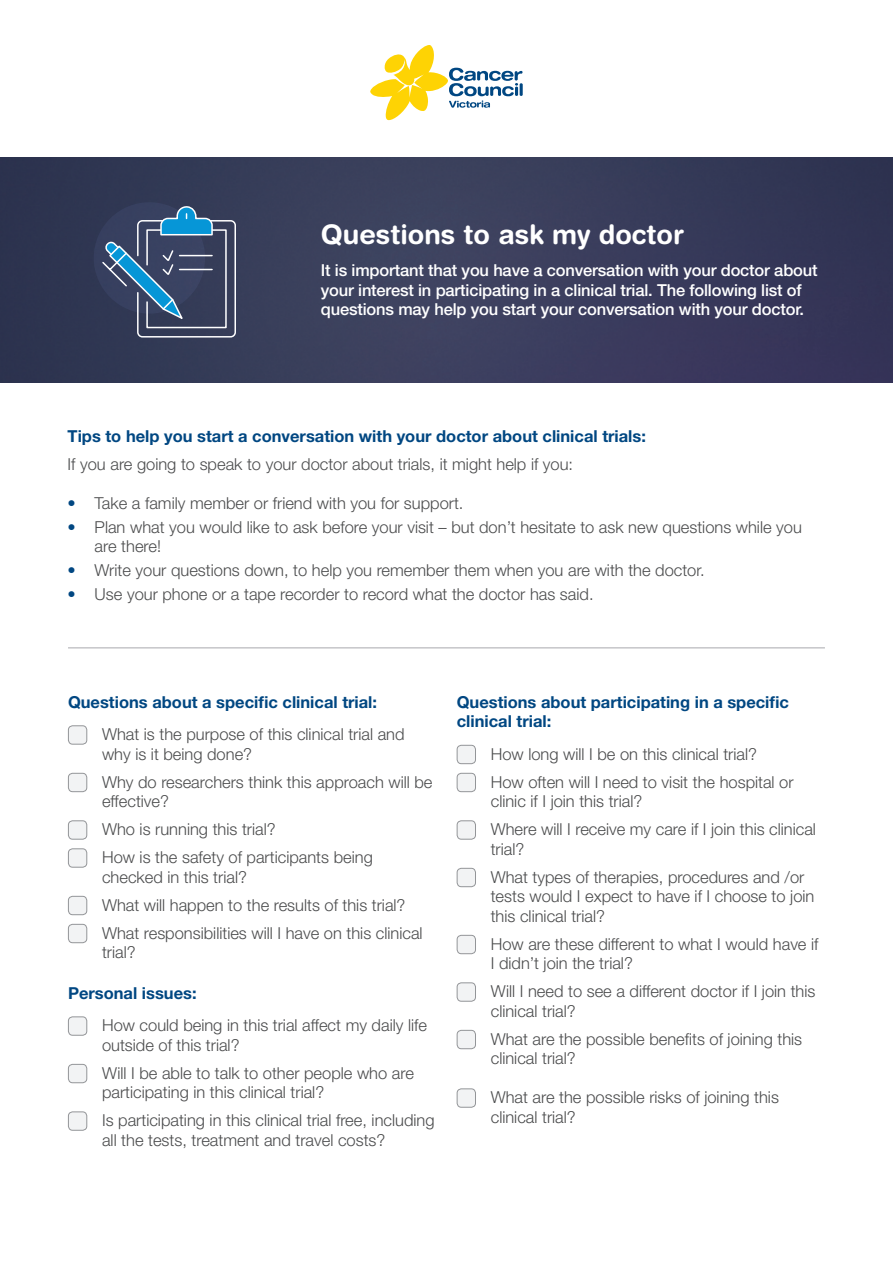
<style>
.page{position:relative;width:893px;height:1263px;background:#fff}
.page>*{position:absolute;margin:0;border:0;box-sizing:border-box;transform-origin:0 0}
.t1{font:700 27px "Helvetica Rounded LT Std";color:#fff}
.t2{font:300 16.5px/19.5px "Helvetica Neue LT Std";color:#4b4c4d}
.t3{font:500 16.5px/19.5px "Helvetica Neue LT Std";letter-spacing:-.01em;color:#fff}
.t4{font:700 16.5px/19.5px "Helvetica Neue LT Std";color:#014782}
.s1{color:#014782}
</style>
<div class="page">
<img style="left:0;top:157px;width:893px;height:225px">
<svg style="left:370px;top:45px;width:153px;height:75px"></svg>
<div style="left:68px;top:726px;width:19px;height:18px;background:#f2f3f4;border-radius:4px"></div>
<div style="left:68px;top:725px;width:19px;height:19px;border:1px solid #939598;border-radius:4px"></div>
<div style="left:68px;top:773px;width:19px;height:19px;background:#f2f3f4;border-radius:4px"></div>
<div style="left:68px;top:773px;width:19px;height:19px;border:1px solid #939598;border-radius:4px"></div>
<div style="left:68px;top:821px;width:19px;height:18px;background:#f2f3f4;border-radius:4px"></div>
<div style="left:68px;top:820px;width:19px;height:19px;border:1px solid #939598;border-radius:4px"></div>
<div style="left:68px;top:849px;width:19px;height:18px;background:#f2f3f4;border-radius:4px"></div>
<div style="left:68px;top:848px;width:19px;height:19px;border:1px solid #939598;border-radius:4px"></div>
<div style="left:68px;top:896px;width:19px;height:19px;background:#f2f3f4;border-radius:4px"></div>
<div style="left:68px;top:896px;width:19px;height:19px;border:1px solid #939598;border-radius:4px"></div>
<div style="left:68px;top:924px;width:19px;height:19px;background:#f2f3f4;border-radius:4px"></div>
<div style="left:68px;top:924px;width:19px;height:19px;border:1px solid #939598;border-radius:4px"></div>
<div style="left:68px;top:1017px;width:19px;height:18px;background:#f2f3f4;border-radius:4px"></div>
<div style="left:68px;top:1016px;width:19px;height:19px;border:1px solid #939598;border-radius:4px"></div>
<div style="left:68px;top:1064px;width:19px;height:19px;background:#f2f3f4;border-radius:4px"></div>
<div style="left:68px;top:1064px;width:19px;height:19px;border:1px solid #939598;border-radius:4px"></div>
<div style="left:68px;top:1112px;width:19px;height:18px;background:#f2f3f4;border-radius:4px"></div>
<div style="left:68px;top:1111px;width:19px;height:19px;border:1px solid #939598;border-radius:4px"></div>
<div style="left:457px;top:745px;width:18px;height:19px;background:#f2f3f4;border-radius:4px"></div>
<div style="left:457px;top:745px;width:19px;height:19px;border:1px solid #939598;border-radius:4px"></div>
<div style="left:457px;top:773px;width:18px;height:19px;background:#f2f3f4;border-radius:4px"></div>
<div style="left:457px;top:773px;width:19px;height:19px;border:1px solid #939598;border-radius:4px"></div>
<div style="left:457px;top:821px;width:18px;height:18px;background:#f2f3f4;border-radius:4px"></div>
<div style="left:457px;top:820px;width:19px;height:19px;border:1px solid #939598;border-radius:4px"></div>
<div style="left:457px;top:868px;width:18px;height:19px;background:#f2f3f4;border-radius:4px"></div>
<div style="left:457px;top:868px;width:19px;height:19px;border:1px solid #939598;border-radius:4px"></div>
<div style="left:457px;top:935px;width:18px;height:19px;background:#f2f3f4;border-radius:4px"></div>
<div style="left:457px;top:935px;width:19px;height:19px;border:1px solid #939598;border-radius:4px"></div>
<div style="left:457px;top:983px;width:18px;height:18px;background:#f2f3f4;border-radius:4px"></div>
<div style="left:457px;top:982px;width:19px;height:19px;border:1px solid #939598;border-radius:4px"></div>
<div style="left:457px;top:1030px;width:18px;height:19px;background:#f2f3f4;border-radius:4px"></div>
<div style="left:457px;top:1030px;width:19px;height:19px;border:1px solid #939598;border-radius:4px"></div>
<div style="left:457px;top:1089px;width:18px;height:18px;background:#f2f3f4;border-radius:4px"></div>
<div style="left:457px;top:1088px;width:19px;height:19px;border:1px solid #939598;border-radius:4px"></div>
<div style="left:94px;top:202px;width:111px;height:112px;background:#363f5f;border-radius:50%"></div>
<div style="left:137px;top:220px;width:99px;height:118px;border:2px solid #fff;border-radius:5px"></div>
<svg style="left:101px;top:205px;width:126px;height:124px"></svg>
<hr style="left:68px;top:647px;width:757px;height:1px;background:#a8a9ad">
<h1 class="t1" style="left:321px;top:218px;width:365px">Questions to ask my doctor</h1>
<p class="t3" style="left:321px;top:260px;width:498px">It is important that you have a conversation with your doctor about your interest in participating in a clinical trial. The following list of questions may help you start your conversation with your doctor.</p>
<p class="t4" style="left:68px;top:426px;width:580px">Tips to help you start a conversation with your doctor about clinical trials:</p>
<p class="t2" style="left:68px;top:454px;width:507px">If you are going to speak to your doctor about trials, it might help if you:</p>
<p class="t2" style="left:68px;top:493px;width:397px"><span class="s1">•</span> Take a family member or friend with you for support.</p>
<p class="t2" style="left:95px;top:517px;width:709px;text-indent:-27px"><span class="s1">•</span> Plan what you would like to ask before your visit – but don’t hesitate to ask new questions while you are there!</p>
<p class="t2" style="left:68px;top:560px;width:639px"><span class="s1">•</span> Write your questions down, to help you remember them when you are with the doctor.</p>
<p class="t2" style="left:68px;top:584px;width:527px"><span class="s1">•</span> Use your phone or a tape recorder to record what the doctor has said.</p>
<p class="t4" style="left:68px;top:692px;width:311px">Questions about a specific clinical trial:</p>
<p class="t2" style="left:102px;top:724px;width:304px">What is the purpose of this clinical trial and why is it being done?</p>
<p class="t2" style="left:102px;top:771px;width:332px">Why do researchers think this approach will be effective?</p>
<p class="t2" style="left:102px;top:815px;width:272px;line-height:28px">Who is running this trial?<br>How is the safety of participants being</p>
<p class="t2" style="left:102px;top:862px;width:322px;line-height:28px">checked in this trial?<br>What will happen to the results of this trial?<br>What responsibilities will I have on this clinical</p>
<p class="t2" style="left:102px;top:942px;width:35px">trial?</p>
<p class="t4" style="left:68px;top:983px;width:130px">Personal issues:</p>
<p class="t2" style="left:102px;top:1015px;width:326px">How could being in this trial affect my daily life outside of this trial?</p>
<p class="t2" style="left:102px;top:1063px;width:313px">Will I be able to talk to other people who are participating in this clinical trial?</p>
<p class="t2" style="left:102px;top:1110px;width:334px">Is participating in this clinical trial free, including all the tests, treatment and travel costs?</p>
<p class="t4" style="left:457px;top:692px;width:334px">Questions about participating in a specific clinical trial:</p>
<p class="t2" style="left:491px;top:739px;width:304px;line-height:28px">How long will I be on this clinical trial?<br>How often will I need to visit the hospital or</p>
<p class="t2" style="left:491px;top:787px;width:327px;line-height:28px">clinic if I join this trial?<br>Where will I receive my care if I join this clinical</p>
<p class="t2" style="left:491px;top:834px;width:315px;line-height:28px">trial?<br>What types of therapies, procedures and /or</p>
<p class="t2" style="left:491px;top:886px;width:325px">tests would I expect to have if I choose to join this clinical trial?</p>
<p class="t2" style="left:491px;top:934px;width:329px">How are these different to what I would have if<br>I didn’t join the trial?</p>
<p class="t2" style="left:491px;top:981px;width:326px">Will I need to see a different doctor if I join this clinical trial?</p>
<p class="t2" style="left:491px;top:1029px;width:313px">What are the possible benefits of joining this clinical trial?</p>
<p class="t2" style="left:491px;top:1087px;width:290px">What are the possible risks of joining this clinical trial?</p>
</div>
